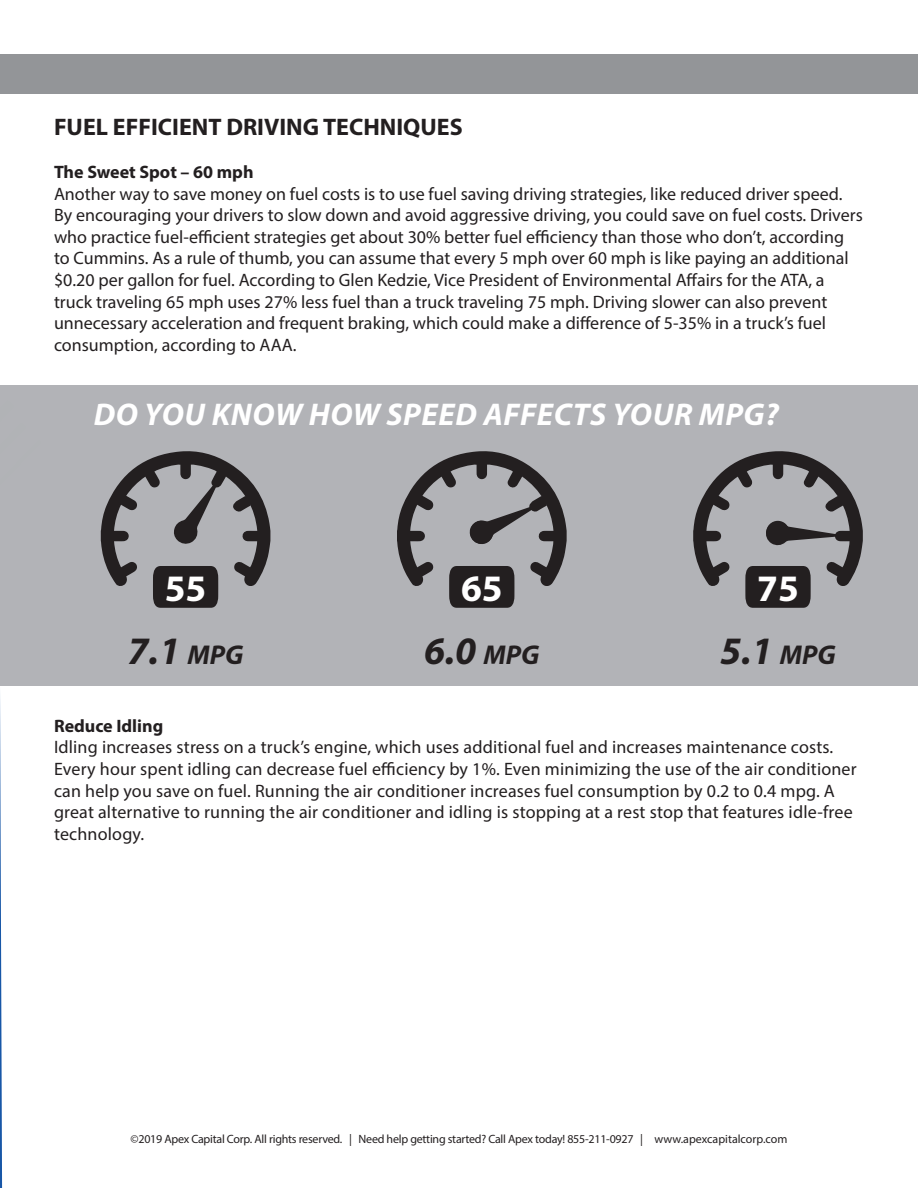
<style>
.page{position:relative;width:918px;height:1188px;background:#fff}
.page>*{position:absolute;margin:0;border:0;box-sizing:border-box;transform-origin:0 0}
.t1{font:italic 700 39px "Myriad Pro";color:#231f20}
.t2{font:700 37.5px "Myriad Pro";color:#fff}
.t3{font:italic 700 31.5px "Myriad Pro";letter-spacing:.02em;color:#fff}
.t4{font:700 24px "Myriad Pro";color:#231f20}
.t5{font:18px/21.6px "Myriad Pro";color:#231f20}
.t6{font:700 18px "Myriad Pro";color:#231f20}
.t7{font:12px "Myriad Pro";letter-spacing:-.02em;color:#231f20}
.s1{font-size:27.3px}
</style>
<div class="page">
<div style="left:0;top:54px;width:917px;height:40px;background:#939598"></div>
<div style="left:0;top:385px;width:917px;height:301px;background:#b2b3b7"></div>
<svg style="left:101px;top:451px;width:169px;height:157px"></svg>
<svg style="left:397px;top:451px;width:170px;height:157px"></svg>
<div style="left:470px;top:521px;width:23px;height:23px;background:#231f20;border-radius:50%"></div>
<svg style="left:693px;top:451px;width:170px;height:157px"></svg>
<div style="left:766px;top:521px;width:23px;height:23px;background:#231f20;border-radius:50%"></div>
<svg style="left:0;top:698px;width:3px;height:490px"></svg>
<p class="t4" style="left:54px;top:111px;width:410px">FUEL EFFICIENT DRIVING TECHNIQUES</p>
<p class="t6" style="left:54px;top:160px;width:201px">The Sweet Spot – 60 mph</p>
<p class="t5" style="left:54px;top:182px;width:810px">Another way to save money on fuel costs is to use fuel saving driving strategies, like reduced driver speed.<br>By encouraging your drivers to slow down and avoid aggressive driving, you could save on fuel costs. Drivers who practice fuel-efficient strategies get about 30% better fuel efficiency than those who don’t, according to Cummins. As a rule of thumb, you can assume that every 5 mph over 60 mph is like paying an additional $0.20 per gallon for fuel. According to Glen Kedzie, Vice President of Environmental Affairs for the ATA, a truck traveling 65 mph uses 27% less fuel than a truck traveling 75 mph. Driving slower can also prevent unnecessary acceleration and frequent braking, which could make a difference of 5-35% in a truck’s fuel consumption, according to AAA.</p>
<p class="t3" style="left:94px;top:394px;width:686px">DO YOU KNOW HOW SPEED AFFECTS YOUR MPG?</p>
<p class="t2" style="left:165px;top:564px;width:43px">55</p>
<p class="t2" style="left:461px;top:564px;width:43px">65</p>
<p class="t2" style="left:757px;top:564px;width:43px">75</p>
<p class="t1" style="left:128px;top:625px;width:117px">7.1 <span class="s1">MPG</span></p>
<p class="t1" style="left:424px;top:625px;width:117px">6.0 <span class="s1">MPG</span></p>
<p class="t1" style="left:720px;top:625px;width:117px">5.1 <span class="s1">MPG</span></p>
<p class="t6" style="left:54px;top:714px;width:111px">Reduce Idling</p>
<p class="t5" style="left:54px;top:736px;width:804px">Idling increases stress on a truck’s engine, which uses additional fuel and increases maintenance costs.<br>Every hour spent idling can decrease fuel efficiency by 1%. Even minimizing the use of the air conditioner can help you save on fuel. Running the air conditioner increases fuel consumption by 0.2 to 0.4 mpg. A great alternative to running the air conditioner and idling is stopping at a rest stop that features idle-free technology.</p>
<p class="t7" style="left:131px;top:1132px;width:658px">©2019 Apex Capital Corp. All rights reserved. | Need help getting started? Call Apex today! 855-211-0927 | www.apexcapitalcorp.com</p>
</div>
